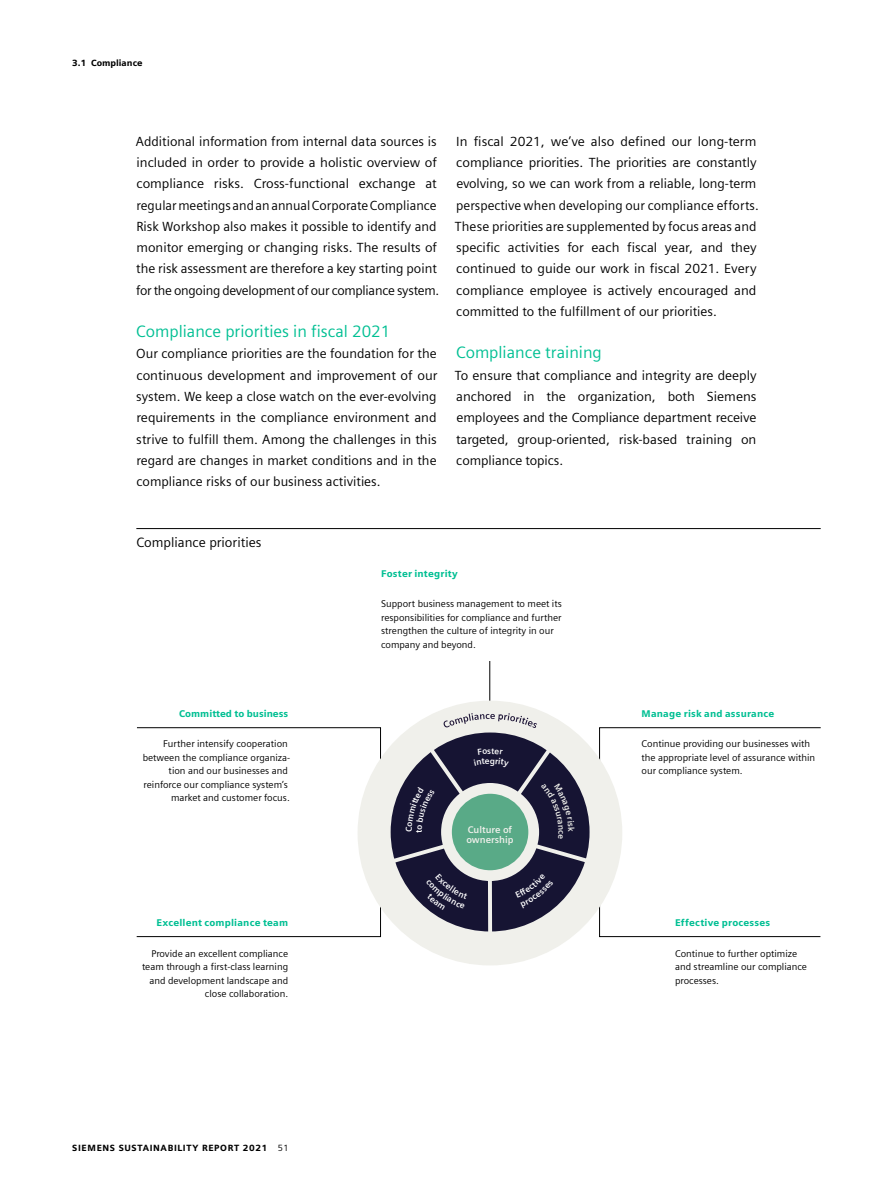
<style>
.page{position:relative;width:893px;height:1191px;background:#fff}
.page>*{position:absolute;margin:0;border:0;box-sizing:border-box;transform-origin:0 0}
.t1{font:16.5px "Siemens Sans";color:#00bf93}
.t2{font:13.5px "Siemens Sans";color:#000}
.t3{font:13.2px/21.3px "Siemens Sans";color:#000}
.t4{font:9.75px/13.5px "Siemens Sans";color:#000}
.t5{font:900 9.75px "Siemens Sans";letter-spacing:.015em;color:#00bf93}
.t6{font:700 9.6px/10.5px "Siemens Sans";color:#f0f0eb}
.t7{font:900 9px "Siemens Sans";letter-spacing:.07em;color:#000}
.t8{font:900 9px "Siemens Sans";color:#000}
.s1{font-weight:400}
</style>
<div class="page">
<hr style="left:489px;top:616px;width:1px;height:89px;background:#000">
<div style="left:599px;top:727px;width:222px;height:209px;border:1px solid #000"></div>
<div style="left:136px;top:727px;width:245px;height:209px;border:1px solid #000"></div>
<div style="left:368px;top:587px;width:244px;height:74px;background:#fff"></div>
<svg style="left:358px;top:700px;width:264px;height:265px"></svg>
<div style="left:391px;top:732px;width:199px;height:199px;background:#161433;border-radius:50%"></div>
<svg style="left:488px;top:910px;width:4px;height:23px"></svg>
<hr style="left:136px;top:528px;width:685px;height:1px;background:#000">
<svg style="left:370px;top:713px;width:242px;height:197px"></svg>
<p class="t8" style="left:72px;top:56px;width:72px">3.1 Compliance</p>
<p class="t3" style="left:136px;top:130px;width:305px">Additional information from internal data sources is included in order to provide a holistic overview of compliance risks. Cross-functional exchange at regular meetings and an annual Corporate Compliance Risk Workshop also makes it possible to identify and monitor emerging or changing risks. The results of the risk assessment are therefore a key starting point for the ongoing development of our compliance system.</p>
<p class="t1" style="left:136px;top:319px;width:255px">Compliance priorities in fiscal 2021</p>
<p class="t3" style="left:136px;top:342px;width:303px;text-align:justify">Our compliance priorities are the foundation for the continuous development and improvement of our system. We keep a close watch on the ever-evolving requirements in the compliance environment and strive to fulfill them. Among the challenges in this regard are changes in market conditions and in the compliance risks of our business activities.</p>
<p class="t3" style="left:455px;top:130px;width:306px">In fiscal 2021, we’ve also defined our long-term compliance priorities. The priorities are constantly evolving, so we can work from a reliable, long-term perspective when developing our compliance efforts.<br>These priorities are supplemented by focus areas and specific activities for each fiscal year, and they continued to guide our work in fiscal 2021. Every compliance employee is actively encouraged and committed to the fulfillment of our priorities.</p>
<p class="t1" style="left:456px;top:340px;width:147px">Compliance training</p>
<p class="t3" style="left:455px;top:363px;width:303px;text-align:justify">To ensure that compliance and integrity are deeply anchored in the organization, both Siemens employees and the Compliance department receive targeted, group-oriented, risk-based training on compliance topics.</p>
<p class="t2" style="left:136px;top:532px;width:127px">Compliance priorities</p>
<p class="t5" style="left:179px;top:705px;width:111px">Committed to business</p>
<p class="t4" style="left:143px;top:736px;width:149px;text-align:right">Further intensify cooperation between the compliance organiza&shy;tion and our businesses and reinforce our compliance system’s market and customer focus.</p>
<p class="t5" style="left:156px;top:915px;width:133px">Excellent compliance team</p>
<p class="t4" style="left:142px;top:945px;width:148px;text-align:right">Provide an excellent compliance team through a first-class learning and development landscape and close collaboration.</p>
<p class="t7" style="left:72px;top:1140px;width:218px">SIEMENS SUSTAINABILITY REPORT 2021 <span class="s1">51</span></p>
<p class="t5" style="left:381px;top:565px;width:78px">Foster integrity</p>
<p class="t4" style="left:381px;top:596px;width:182px">Support business management to meet its responsibilities for compliance and further strengthen the culture of integrity in our company and beyond.</p>
<p class="t6" style="left:466px;top:823px;width:49px">Culture of ownership</p>
<p class="t5" style="left:642px;top:705px;width:134px">Manage risk and assurance</p>
<p class="t4" style="left:642px;top:736px;width:175px">Continue providing our businesses with the appropriate level of assurance within our compliance system.</p>
<p class="t5" style="left:675px;top:915px;width:97px">Effective processes</p>
<p class="t4" style="left:675px;top:946px;width:134px">Continue to further optimize and streamline our compliance processes.</p>
</div>
